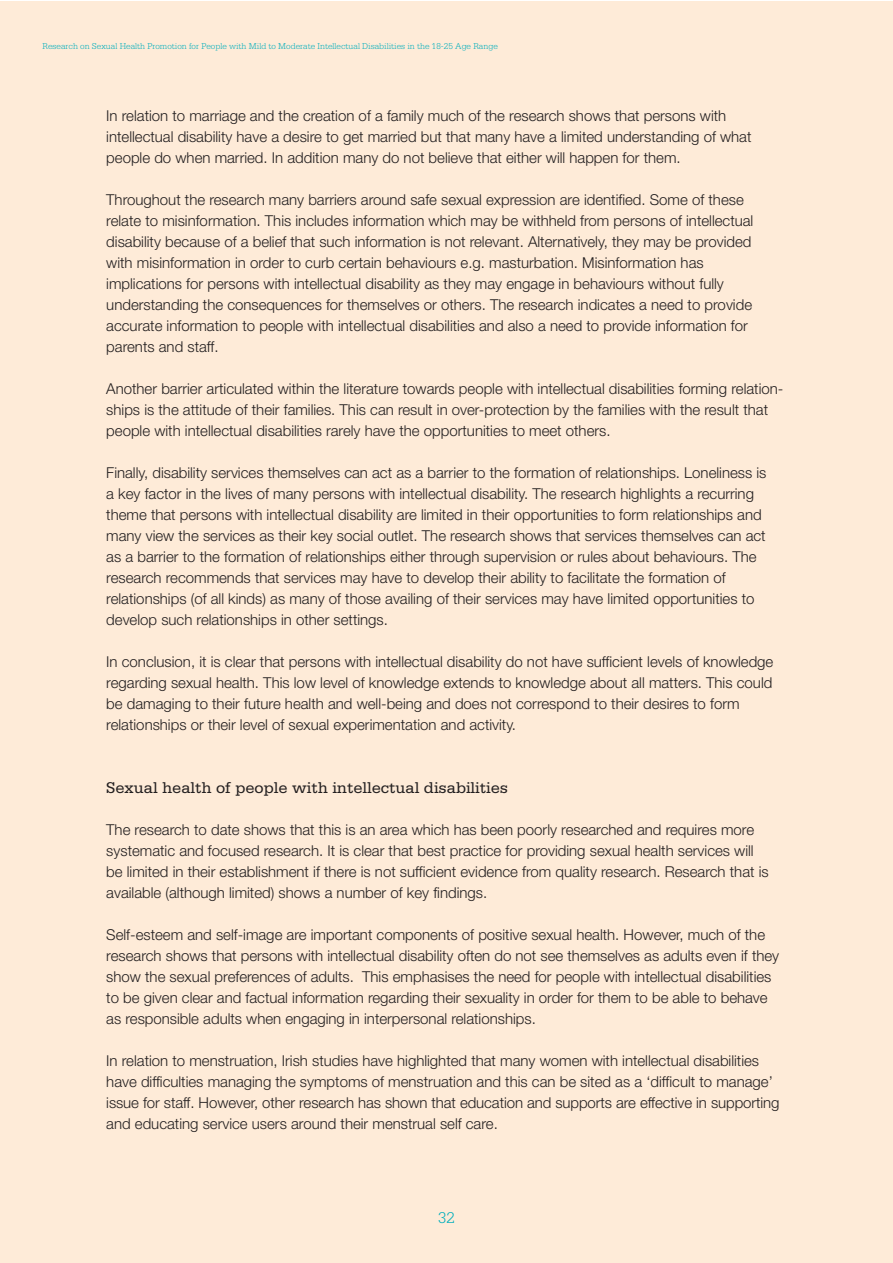
<style>
.page{position:relative;width:893px;height:1263px;background:#fff}
.page>*{position:absolute;margin:0;border:0;box-sizing:border-box;transform-origin:0 0}
.t1{font:16.5px "Serifa";color:#231f20}
.t2{font:300 16.5px "Serifa";color:#00aebc}
.t3{font:300 15px/21px "Helvetica Neue";color:#231f20}
.t4{font:300 9px "Serifa";color:#00aebc}
</style>
<div class="page">
<div style="left:0;top:1px;width:892px;height:1262px;background:#feebd8"></div>
<p class="t4" style="left:43px;top:41px;width:457px">Research on Sexual Health Promotion for People with Mild to Moderate Intellectual Disabilities in the 18-25 Age Range</p>
<p class="t3" style="left:106px;top:105px;width:647px">In relation to marriage and the creation of a family much of the research shows that persons with intellectual disability have a desire to get married but that many have a limited understanding of what people do when married. In addition many do not believe that either will happen for them.</p>
<p class="t3" style="left:106px;top:189px;width:649px">Throughout the research many barriers around safe sexual expression are identified. Some of these relate to misinformation. This includes information which may be withheld from persons of intellectual disability because of a belief that such information is not relevant. Alternatively, they may be provided with misinformation in order to curb certain behaviours e.g. masturbation. Misinformation has implications for persons with intellectual disability as they may engage in behaviours without fully understanding the consequences for themselves or others. The research indicates a need to provide accurate information to people with intellectual disabilities and also a need to provide information for parents and staff.</p>
<p class="t3" style="left:106px;top:378px;width:679px">Another barrier articulated within the literature towards people with intellectual disabilities forming relation&shy;ships is the attitude of their families. This can result in over-protection by the families with the result that people with intellectual disabilities rarely have the opportunities to meet others.</p>
<p class="t3" style="left:106px;top:462px;width:662px">Finally, disability services themselves can act as a barrier to the formation of relationships. Loneliness is a key factor in the lives of many persons with intellectual disability. The research highlights a recurring theme that persons with intellectual disability are limited in their opportunities to form relationships and many view the services as their key social outlet. The research shows that services themselves can act as a barrier to the formation of relationships either through supervision or rules about behaviours. The research recommends that services may have to develop their ability to facilitate the formation of relationships (of all kinds) as many of those availing of their services may have limited opportunities to develop such relationships in other settings.</p>
<p class="t3" style="left:106px;top:651px;width:669px">In conclusion, it is clear that persons with intellectual disability do not have sufficient levels of knowledge regarding sexual health. This low level of knowledge extends to knowledge about all matters. This could be damaging to their future health and well-being and does not correspond to their desires to form relationships or their level of sexual experimentation and activity.</p>
<p class="t1" style="left:106px;top:778px;width:403px">Sexual health of people with intellectual disabilities</p>
<p class="t3" style="left:106px;top:819px;width:664px">The research to date shows that this is an area which has been poorly researched and requires more systematic and focused research. It is clear that best practice for providing sexual health services will be limited in their establishment if there is not sufficient evidence from quality research. Research that is available (although limited) shows a number of key findings.</p>
<p class="t3" style="left:106px;top:924px;width:674px">Self-esteem and self-image are important components of positive sexual health. However, much of the research shows that persons with intellectual disability often do not see themselves as adults even if they show the sexual preferences of adults. This emphasises the need for people with intellectual disabilities to be given clear and factual information regarding their sexuality in order for them to be able to behave as responsible adults when engaging in interpersonal relationships.</p>
<p class="t3" style="left:106px;top:1050px;width:675px">In relation to menstruation, Irish studies have highlighted that many women with intellectual disabilities have difficulties managing the symptoms of menstruation and this can be sited as a ‘difficult to manage’ issue for staff. However, other research has shown that education and supports are effective in supporting and educating service users around their menstrual self care.</p>
<p class="t2" style="left:438px;top:1208px;width:18px">32</p>
</div>
